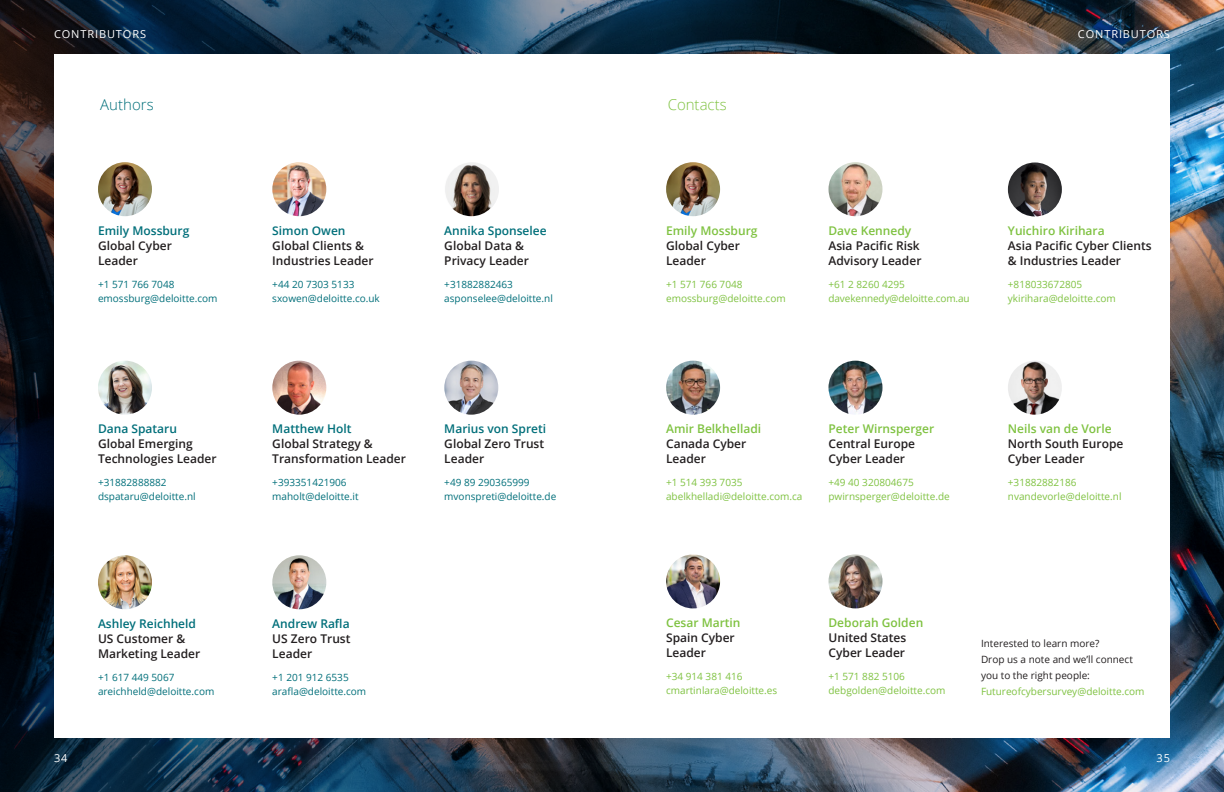
<style>
.page{position:relative;width:1224px;height:792px;background:#fff}
.page>*{position:absolute;margin:0;border:0;box-sizing:border-box;transform-origin:0 0}
.t1{font:300 15px "Open Sans";color:#7fc241}
.t2{font:300 15px "Open Sans";color:#006f7a}
.t3{font:600 12px/15px "Open Sans";color:#231f20}
.t4{font:600 12px "Open Sans";color:#7fc241}
.t5{font:600 12px "Open Sans";color:#006f7a}
.t6{font:600 12px/15px "Open Sans";color:#231f20}
.t7{font:11px "Open Sans";letter-spacing:.08em;color:#fff}
.t8{font:10px/14px "Open Sans";color:#7fc241}
.t9{font:10px/14px "Open Sans";color:#006f7a}
.t10{font:10px/16px "Open Sans";color:#231f20}
</style>
<div class="page">
<img style="left:0;top:0;width:1224px;height:792px">
<div style="left:54px;top:54px;width:1116px;height:684px;background:#fff"></div>
<img style="left:828px;top:554px;width:54px;height:54px;border-radius:27px">
<img style="left:828px;top:162px;width:54px;height:54px;border-radius:27px">
<img style="left:666px;top:554px;width:54px;height:54px;border-radius:27px">
<img style="left:828px;top:361px;width:54px;height:54px;border-radius:27px">
<img style="left:666px;top:162px;width:54px;height:54px;border-radius:27px">
<img style="left:666px;top:361px;width:54px;height:54px;border-radius:27px">
<svg style="left:1008px;top:361px;width:54px;height:54px"></svg>
<img style="left:98px;top:162px;width:54px;height:54px;border-radius:27px">
<img style="left:272px;top:162px;width:54px;height:54px;border-radius:27px">
<img style="left:98px;top:361px;width:54px;height:54px;border-radius:27px">
<img style="left:444px;top:361px;width:54px;height:54px;border-radius:27px">
<img style="left:272px;top:555px;width:54px;height:54px;border-radius:27px">
<img style="left:98px;top:555px;width:54px;height:54px;border-radius:27px">
<img style="left:272px;top:361px;width:54px;height:54px;border-radius:26px">
<svg style="left:445px;top:162px;width:54px;height:54px"></svg>
<img style="left:1008px;top:162px;width:54px;height:54px;border-radius:27px">
<p class="t7" style="left:54px;top:26px;width:94px">CONTRIBUTORS</p>
<p class="t7" style="left:1078px;top:26px;width:94px">CONTRIBUTORS</p>
<p class="t2" style="left:100px;top:95px;width:55px">Authors</p>
<p class="t5" style="left:98px;top:222px;width:93px">Emily Mossburg</p>
<p class="t6" style="left:98px;top:237px;width:75px">Global Cyber<br>Leader</p>
<p class="t9" style="left:98px;top:277px;width:121px">+1 571 766 7048 emossburg@deloitte.com</p>
<p class="t5" style="left:98px;top:420px;width:80px">Dana Spataru</p>
<p class="t3" style="left:98px;top:436px;width:120px">Global Emerging<br>Technologies Leader</p>
<p class="t9" style="left:98px;top:475px;width:99px">+31882888882 dspataru@deloitte.nl</p>
<p class="t5" style="left:98px;top:615px;width:100px">Ashley Reichheld</p>
<p class="t3" style="left:98px;top:631px;width:104px">US Customer &amp;<br>Marketing Leader</p>
<p class="t9" style="left:98px;top:670px;width:118px">+1 617 449 5067 areichheld@deloitte.com</p>
<p class="t5" style="left:272px;top:222px;width:75px">Simon Owen</p>
<p class="t6" style="left:272px;top:237px;width:103px">Global Clients &amp;<br>Industries Leader</p>
<p class="t9" style="left:272px;top:277px;width:109px">+44 20 7303 5133 sxowen@deloitte.co.uk</p>
<p class="t5" style="left:444px;top:222px;width:104px">Annika Sponselee</p>
<p class="t3" style="left:444px;top:238px;width:86px">Global Data &amp;<br>Privacy Leader</p>
<p class="t9" style="left:444px;top:277px;width:110px">+31882882463 asponselee@deloitte.nl</p>
<p class="t5" style="left:272px;top:420px;width:81px">Matthew Holt</p>
<p class="t3" style="left:272px;top:436px;width:135px">Global Strategy &amp;<br>Transformation Leader</p>
<p class="t9" style="left:272px;top:475px;width:88px">+393351421906 maholt@deloitte.it</p>
<p class="t5" style="left:444px;top:421px;width:103px">Marius von Spreti</p>
<p class="t3" style="left:444px;top:436px;width:101px">Global Zero Trust<br>Leader</p>
<p class="t9" style="left:444px;top:475px;width:114px">+49 89 290365999 mvonspreti@deloitte.de</p>
<p class="t5" style="left:272px;top:615px;width:79px">Andrew Rafla</p>
<p class="t3" style="left:272px;top:631px;width:80px">US Zero Trust<br>Leader</p>
<p class="t9" style="left:272px;top:670px;width:95px">+1 201 912 6535 arafla@deloitte.com</p>
<p class="t1" style="left:668px;top:95px;width:61px">Contacts</p>
<p class="t4" style="left:666px;top:222px;width:93px">Emily Mossburg</p>
<p class="t3" style="left:666px;top:237px;width:75px">Global Cyber<br>Leader</p>
<p class="t8" style="left:666px;top:277px;width:121px">+1 571 766 7048 emossburg@deloitte.com</p>
<p class="t4" style="left:828px;top:222px;width:84px">Dave Kennedy</p>
<p class="t3" style="left:828px;top:237px;width:95px">Asia Pacific Risk<br>Advisory Leader</p>
<p class="t8" style="left:828px;top:277px;width:143px">+61 2 8260 4295 davekennedy@deloitte.com.au</p>
<p class="t4" style="left:1008px;top:222px;width:98px">Yuichiro Kirihara</p>
<p class="t3" style="left:1008px;top:238px;width:145px">Asia Pacific Cyber Clients &amp; Industries Leader</p>
<p class="t8" style="left:1008px;top:277px;width:110px">+818033672805 ykirihara@deloitte.com</p>
<p class="t4" style="left:666px;top:420px;width:97px">Amir Belkhelladi</p>
<p class="t3" style="left:666px;top:436px;width:82px">Canada Cyber<br>Leader</p>
<p class="t8" style="left:666px;top:475px;width:138px">+1 514 393 7035 abelkhelladi@deloitte.com.ca</p>
<p class="t4" style="left:828px;top:420px;width:107px">Peter Wirnsperger</p>
<p class="t3" style="left:828px;top:436px;width:88px">Central Europe<br>Cyber Leader</p>
<p class="t8" style="left:828px;top:475px;width:123px">+49 40 320804675 pwirnsperger@deloitte.de</p>
<p class="t4" style="left:1008px;top:420px;width:105px">Neils van de Vorle</p>
<p class="t3" style="left:1008px;top:436px;width:117px">North South Europe<br>Cyber Leader</p>
<p class="t8" style="left:1008px;top:475px;width:115px">+31882882186 nvandevorle@deloitte.nl</p>
<p class="t4" style="left:666px;top:614px;width:76px">Cesar Martin</p>
<p class="t3" style="left:666px;top:630px;width:70px">Spain Cyber<br>Leader</p>
<p class="t8" style="left:666px;top:669px;width:113px">+34 914 381 416 cmartinlara@deloitte.es</p>
<p class="t4" style="left:828px;top:614px;width:96px">Deborah Golden</p>
<p class="t6" style="left:828px;top:630px;width:79px">United States<br>Cyber Leader</p>
<p class="t8" style="left:828px;top:669px;width:119px">+1 571 882 5106 debgolden@deloitte.com</p>
<p class="t10" style="left:981px;top:635px;width:153px">Interested to learn more?<br>Drop us a note and we’ll connect you to the right people:</p>
<p class="t8" style="left:981px;top:684px;width:165px">Futureofcybersurvey@deloitte.com</p>
<p class="t7" style="left:54px;top:750px;width:15px">34</p>
<p class="t7" style="left:1157px;top:750px;width:15px">35</p>
</div>
